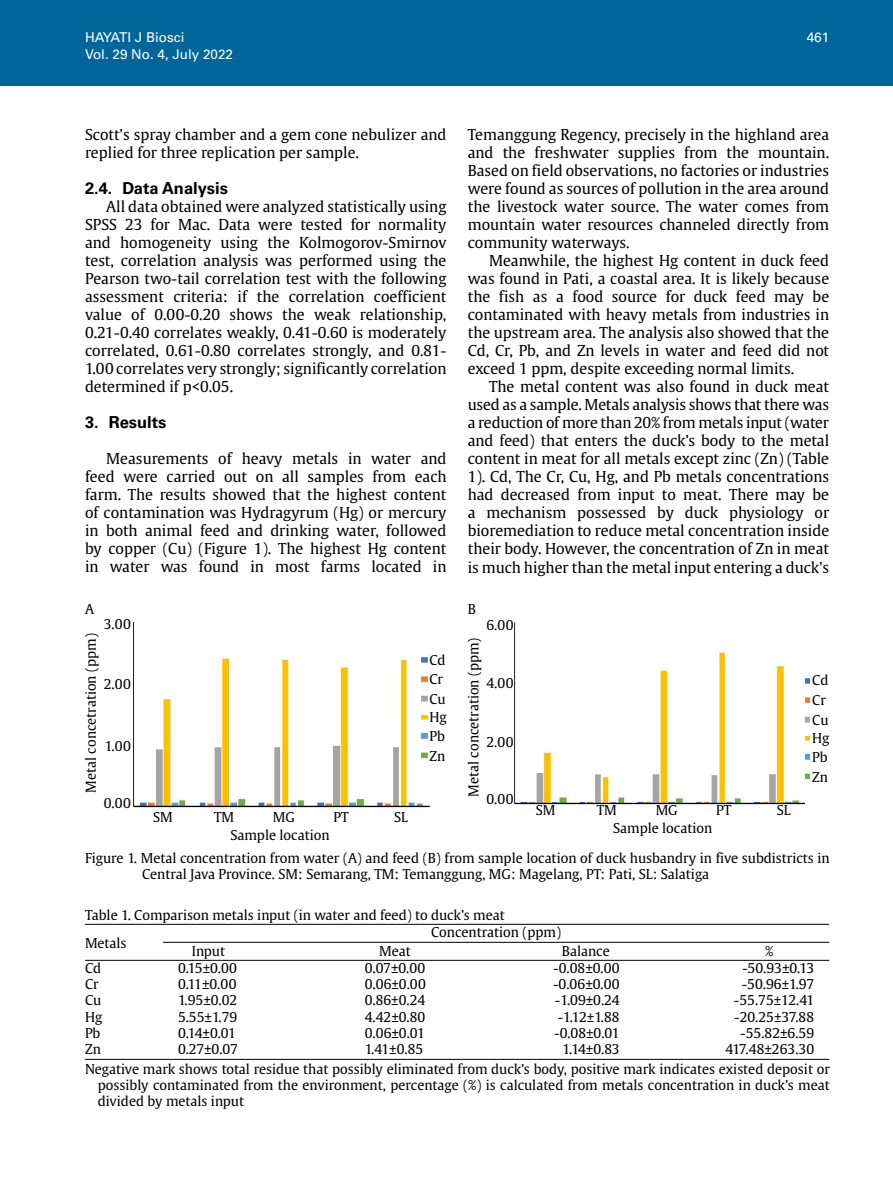
<style>
.page{position:relative;width:893px;height:1191px;background:#fff}
.page>*{position:absolute;margin:0;border:0;box-sizing:border-box;transform-origin:0 0}
.t1{font:700 16.5px "Univers LT Std";color:#000}
.t2{font:15px/18px "Gulliver";color:#000;text-align:justify}
.t3{font:13.5px/16.2px "Gulliver";color:#000}
.t4{font:13.5px "Univers LT Std";color:#fff}
</style>
<div class="page">
<div style="left:0;top:0;width:893px;height:85px;background:#069"></div>
<img style="left:132px;top:622px;width:297px;height:186px">
<img style="left:422px;top:622px;width:7px;height:161px">
<img style="left:804px;top:677px;width:7px;height:127px">
<img style="left:513px;top:622px;width:291px;height:182px">
<hr style="left:85px;top:924px;width:744px;height:1px;background:#000">
<hr style="left:163px;top:942px;width:666px;height:1px;background:#000">
<hr style="left:85px;top:960px;width:744px;height:1px;background:#000">
<hr style="left:85px;top:1059px;width:744px;height:1px;background:#000">
<p class="t4" style="left:85px;top:30px;width:101px">HAYATI J Biosci</p>
<p class="t4" style="left:807px;top:30px;width:24px">461</p>
<p class="t4" style="left:85px;top:46px;width:150px">Vol. 29 No. 4, July 2022</p>
<p class="t2" style="left:85px;top:126px;width:363px">Scott's spray chamber and a gem cone nebulizer and replied for three replication per sample.</p>
<p class="t1" style="left:85px;top:179px;width:144px">2.4. Data Analysis</p>
<p class="t2" style="left:85px;top:198px;width:363px;text-indent:21px">All data obtained were analyzed statistically using SPSS 23 for Mac. Data were tested for normality and homogeneity using the Kolmogorov-Smirnov test, correlation analysis was performed using the Pearson two-tail correlation test with the following assessment criteria: if the correlation coefficient value of 0.00-0.20 shows the weak relationship, 0.21-0.40 correlates weakly, 0.41-0.60 is moderately correlated, 0.61-0.80 correlates strongly, and 0.81- 1.00 correlates very strongly; significantly correlation determined if p&lt;0.05.</p>
<p class="t1" style="left:85px;top:413px;width:83px">3. Results</p>
<p class="t2" style="left:85px;top:450px;width:363px;text-indent:21px">Measurements of heavy metals in water and feed were carried out on all samples from each farm. The results showed that the highest content of contamination was Hydragyrum (Hg) or mercury in both animal feed and drinking water, followed by copper (Cu) (Figure 1). The highest Hg content in water was found in most farms located in</p>
<p class="t2" style="left:468px;top:126px;width:363px">Temanggung Regency, precisely in the highland area and the freshwater supplies from the mountain.<br>Based on field observations, no factories or industries were found as sources of pollution in the area around the livestock water source. The water comes from mountain water resources channeled directly from community waterways.</p>
<p class="t2" style="left:468px;top:252px;width:363px;text-indent:21px">Meanwhile, the highest Hg content in duck feed was found in Pati, a coastal area. It is likely because the fish as a food source for duck feed may be contaminated with heavy metals from industries in the upstream area. The analysis also showed that the Cd, Cr, Pb, and Zn levels in water and feed did not exceed 1 ppm, despite exceeding normal limits.</p>
<p class="t2" style="left:468px;top:378px;width:363px;text-indent:21px">The metal content was also found in duck meat used as a sample. Metals analysis shows that there was a reduction of more than 20% from metals input (water and feed) that enters the duck’s body to the metal content in meat for all metals except zinc (Zn) (Table 1). Cd, The Cr, Cu, Hg, and Pb metals concentrations had decreased from input to meat. There may be a mechanism possessed by duck physiology or bioremediation to reduce metal concentration inside their body. However, the concentration of Zn in meat is much higher than the metal input entering a duck's</p>
<p class="t3" style="left:85px;top:600px;width:10px">A</p>
<p class="t3" style="left:468px;top:600px;width:10px">B</p>
<p class="t3" style="left:104px;top:615px;width:29px">3.00</p>
<p class="t3" style="left:486px;top:616px;width:29px">6.00</p>
<p class="t3" style="left:83px;top:792px;width:161px;rotate:-90deg">Metal concetration (ppm)</p>
<p class="t3" style="left:465px;top:796px;width:161px;rotate:-90deg">Metal concetration (ppm)</p>
<p class="t3" style="left:429px;top:650px;width:18px;line-height:19.5px">Cd<br>Cr</p>
<p class="t3" style="left:812px;top:672px;width:18px">Cd</p>
<p class="t3" style="left:104px;top:676px;width:29px">2.00</p>
<p class="t3" style="left:486px;top:675px;width:29px">4.00</p>
<p class="t3" style="left:429px;top:690px;width:18px">Cu</p>
<p class="t3" style="left:812px;top:692px;width:15px">Cr</p>
<p class="t3" style="left:429px;top:708px;width:19px">Hg</p>
<p class="t3" style="left:812px;top:711px;width:18px">Cu</p>
<p class="t3" style="left:429px;top:728px;width:17px">Pb</p>
<p class="t3" style="left:812px;top:729px;width:19px">Hg</p>
<p class="t3" style="left:429px;top:747px;width:17px">Zn</p>
<p class="t3" style="left:812px;top:747px;width:17px;line-height:19.5px">Pb<br>Zn</p>
<p class="t3" style="left:105px;top:737px;width:27px">1.00</p>
<p class="t3" style="left:486px;top:734px;width:29px">2.00</p>
<p class="t3" style="left:104px;top:795px;width:29px">0.00</p>
<p class="t3" style="left:486px;top:791px;width:29px">0.00</p>
<p class="t3" style="left:153px;top:809px;width:21px">SM</p>
<p class="t3" style="left:656px;top:802px;width:24px">MG</p>
<p class="t3" style="left:777px;top:802px;width:15px">SL</p>
<p class="t3" style="left:536px;top:802px;width:21px">SM</p>
<p class="t3" style="left:597px;top:802px;width:22px">TM</p>
<p class="t3" style="left:716px;top:802px;width:17px">PT</p>
<p class="t3" style="left:273px;top:808px;width:24px">MG</p>
<p class="t3" style="left:394px;top:808px;width:15px">SL</p>
<p class="t3" style="left:214px;top:808px;width:22px">TM</p>
<p class="t3" style="left:333px;top:808px;width:17px">PT</p>
<p class="t3" style="left:230px;top:827px;width:101px">Sample location</p>
<p class="t3" style="left:613px;top:820px;width:101px">Sample location</p>
<p class="t3" style="left:142px;top:850px;width:689px;text-indent:-57px">Figure 1. Metal concentration from water (A) and feed (B) from sample location of duck husbandry in five subdistricts in<br>Central Java Province. SM: Semarang, TM: Temanggung, MG: Magelang, PT: Pati, SL: Salatiga</p>
<p class="t3" style="left:85px;top:900px;width:421px;line-height:28.2px">Table 1. Comparison metals input (in water and feed) to duck’s meat<br>Metals</p>
<p class="t3" style="left:192px;top:942px;width:35px">Input</p>
<p class="t3" style="left:379px;top:942px;width:33px">Meat</p>
<p class="t3" style="left:562px;top:942px;width:49px">Balance</p>
<p class="t3" style="left:765px;top:942px;width:10px">%</p>
<p class="t3" style="left:178px;top:960px;width:61px">0.15±0.00<br>0.11±0.00<br>1.95±0.02<br>5.55±1.79<br>0.14±0.01<br>0.27±0.07</p>
<p class="t3" style="left:365px;top:960px;width:63px;text-align:justify">0.07±0.00<br>0.06±0.00<br>0.86±0.24<br>4.42±0.80<br>0.06±0.01<br>1.41±0.85</p>
<p class="t3" style="left:553px;top:960px;width:68px;text-align:right">-0.08±0.00 -0.06±0.00 -1.09±0.24 -1.12±1.88 -0.08±0.01<br>1.14±0.83</p>
<p class="t3" style="left:725px;top:960px;width:90px;text-align:right">-50.93±0.13 -50.96±1.97 -55.75±12.41 -20.25±37.88 -55.82±6.59<br>417.48±263.30</p>
<p class="t3" style="left:431px;top:924px;width:132px">Concentration (ppm)</p>
<p class="t3" style="left:85px;top:960px;width:19px">Cd<br>Cr<br>Cu<br>Hg<br>Pb<br>Zn</p>
<p class="t3" style="left:98px;top:1060px;width:734px;text-align:justify;text-indent:-13px">Negative mark shows total residue that possibly eliminated from duck’s body, positive mark indicates existed deposit or possibly contaminated from the environment, percentage (%) is calculated from metals concentration in duck’s meat divided by metals input</p>
</div>
